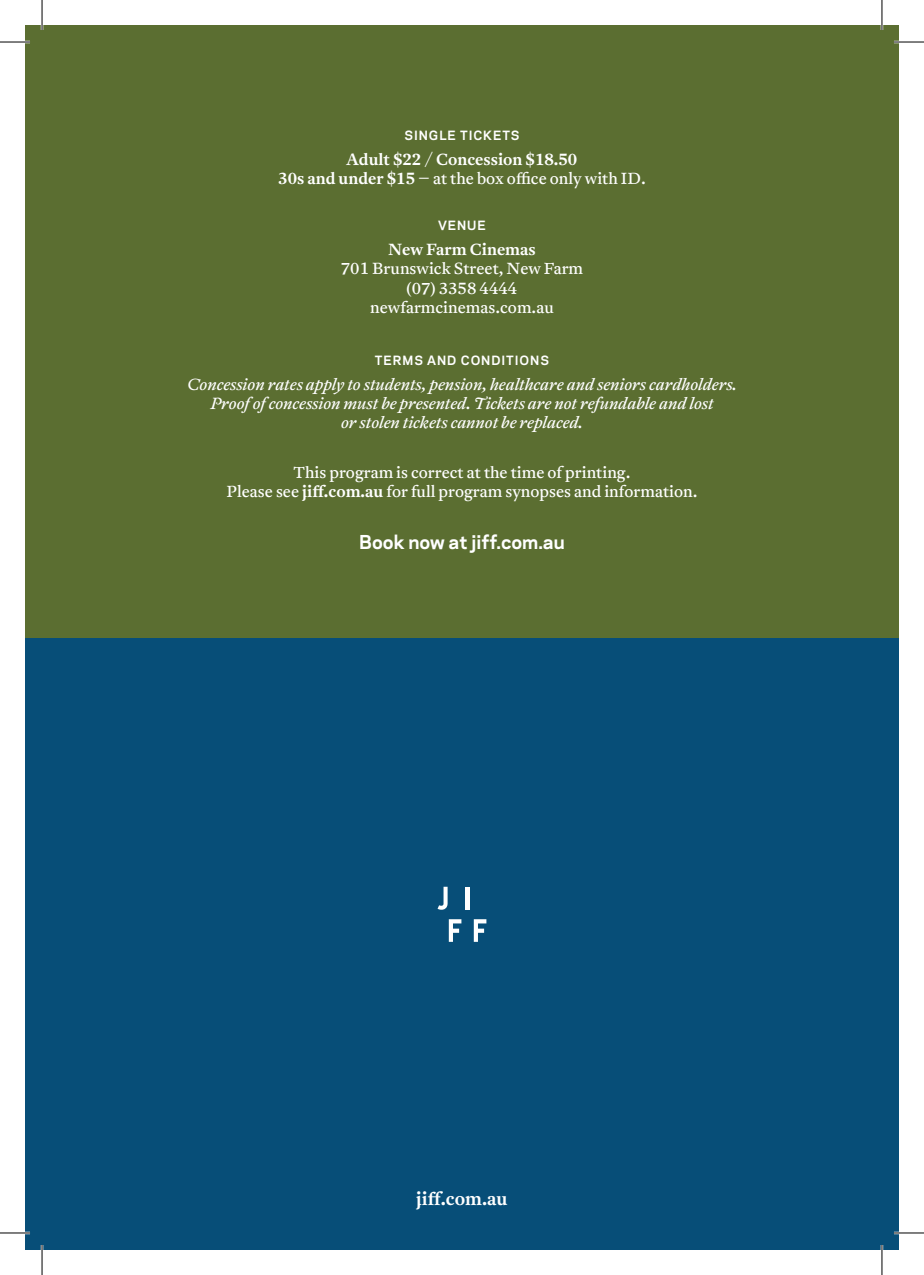
<style>
.page{position:relative;width:924px;height:1275px;background:#fff}
.page>*{position:absolute;margin:0;border:0;box-sizing:border-box;transform-origin:0 0}
.t1{font:700 18px "Galaxie Polaris";color:#fff}
.t2{font:600 18px "Antwerp";color:#fff}
.t3{font:16px/19.2px "Antwerp";color:#fff;text-align:center}
.t4{font:italic 16px/19.2px "Antwerp";color:#fff;text-align:center}
.t5{font:600 16px/19.2px "Antwerp";color:#fff;text-align:center}
.Event_Headings___Mel{font:700 12px "Galaxie Polaris";letter-spacing:.075em;color:#fff}
.s1{font-weight:400}
.s2{font-weight:600}
</style>
<div class="page">
<div style="left:25px;top:637px;width:873px;height:613px;background:#074e78"></div>
<div style="left:25px;top:25px;width:873px;height:612px;background:#5b6e31"></div>
<hr style="left:465px;top:886px;width:4px;height:23px;background:#fff">
<svg style="left:473px;top:919px;width:13px;height:23px"></svg>
<svg style="left:448px;top:919px;width:13px;height:23px"></svg>
<svg style="left:437px;top:886px;width:10px;height:23px"></svg>
<hr style="left:0;top:41px;width:30px;height:2px;background:#fff">
<hr style="left:893px;top:41px;width:30px;height:2px;background:#fff">
<hr style="left:0;top:1231px;width:30px;height:3px;background:#fff">
<hr style="left:893px;top:1231px;width:30px;height:3px;background:#fff">
<hr style="left:41px;top:0;width:2px;height:30px;background:#fff">
<hr style="left:41px;top:1245px;width:2px;height:30px;background:#fff">
<hr style="left:880px;top:0;width:2px;height:30px;background:#fff">
<hr style="left:880px;top:1245px;width:2px;height:30px;background:#fff">
<hr style="left:0;top:42px;width:30px;height:1px;background:#000">
<hr style="left:893px;top:42px;width:30px;height:1px;background:#000">
<hr style="left:0;top:1232px;width:30px;height:1px;background:#000">
<hr style="left:893px;top:1232px;width:30px;height:1px;background:#000">
<hr style="left:42px;top:0;width:1px;height:30px;background:#000">
<hr style="left:42px;top:1245px;width:1px;height:30px;background:#000">
<hr style="left:881px;top:0;width:1px;height:30px;background:#000">
<hr style="left:881px;top:1245px;width:1px;height:30px;background:#000">
<p class="Event_Headings___Mel" style="left:404px;top:126px;width:116px">SINGLE TICKETS</p>
<p class="t5" style="left:278px;top:150px;width:369px">Adult $22 / Concession $18.50<br>30s and under $15 <span class="s1">– at the box office only with ID.</span></p>
<p class="Event_Headings___Mel" style="left:438px;top:217px;width:49px">VENUE</p>
<p class="t3" style="left:340px;top:240px;width:244px"><span class="s2">New Farm Cinemas<br></span>701 Brunswick Street, New Farm (07) 3358 4444 newfarmcinemas.com.au</p>
<p class="Event_Headings___Mel" style="left:375px;top:351px;width:175px">TERMS AND CONDITIONS</p>
<p class="t4" style="left:187px;top:375px;width:551px">Concession rates apply to students, pension, healthcare and seniors cardholders.<br>Proof of concession must be presented. Tickets are not refundable and lost<br>or stolen tickets cannot be replaced.</p>
<p class="t3" style="left:226px;top:463px;width:472px">This program is correct at the time of printing.<br>Please see <span class="s2">jiff.com.au</span> for full program synopses and information.</p>
<p class="t1" style="left:359px;top:529px;width:207px">Book now at jiff.com.au</p>
<p class="t2" style="left:416px;top:1186px;width:93px">jiff.com.au</p>
</div>
